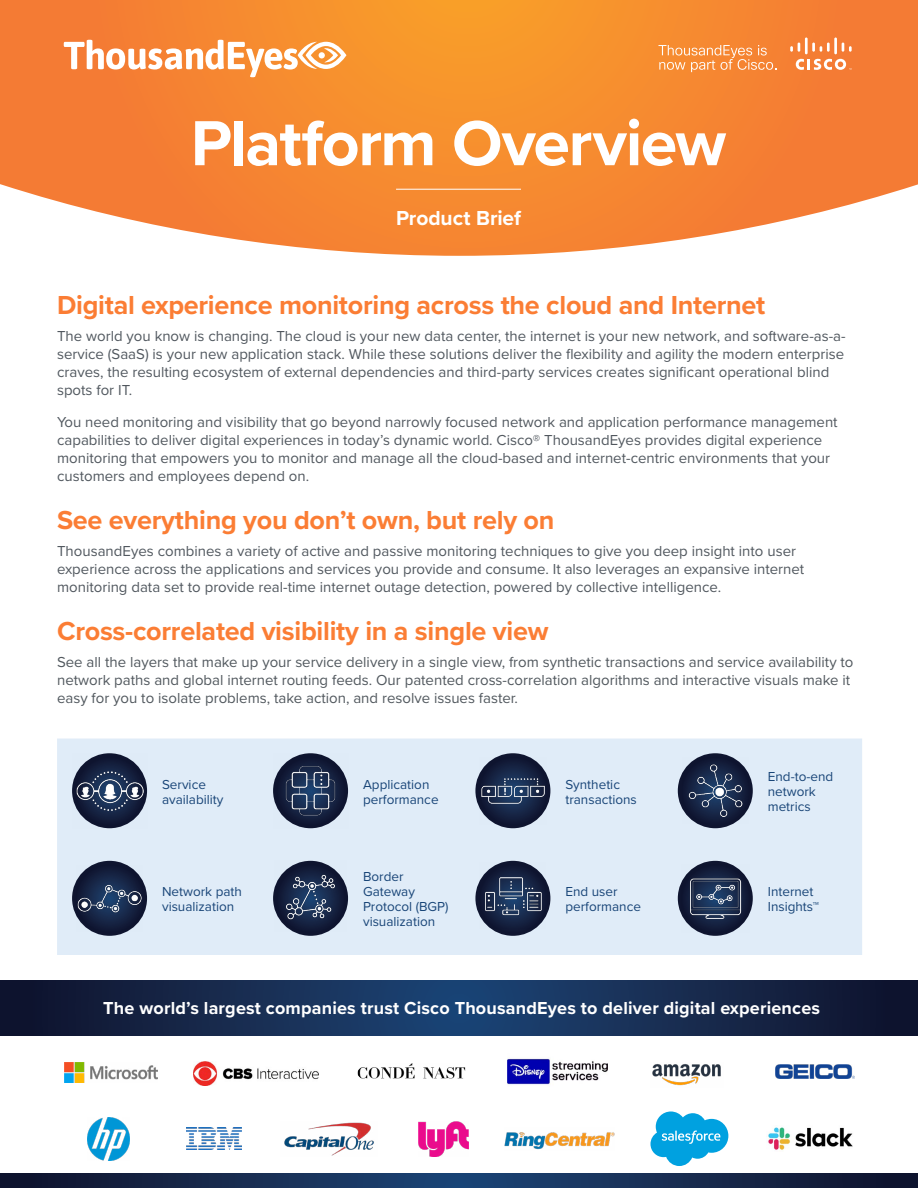
<style>
.page{position:relative;width:918px;height:1188px;background:#fff}
.page>*{position:absolute;margin:0;border:0;box-sizing:border-box;transform-origin:0 0}
.t1{font:700 66px "Proxima Nova";letter-spacing:-.02em;color:#fff}
.t2{font:700 27px "Proxima Nova";letter-spacing:-.01em;color:#fb7c32}
.t3{font:700 21px "Proxima Nova";letter-spacing:-.005em;color:#fff}
.t4{font:700 18px "Proxima Nova";letter-spacing:.01em;color:#fff}
.t5{font:15px/18px "Proxima Nova";color:#4f565d}
.t6{font:15px/18px "Proxima Nova";color:#4f565c}
.t7{font:13.5px/15px "Proxima Nova";color:#174477}
</style>
<div class="page">
<svg style="left:0;top:0;width:918px;height:256px;background:#f69245"></svg>
<div style="left:57px;top:739px;width:805px;height:216px;background:#e0ecf8"></div>
<img style="left:72px;top:753px;width:75px;height:75px">
<img style="left:273px;top:753px;width:75px;height:75px">
<svg style="left:475px;top:753px;width:75px;height:75px"></svg>
<img style="left:479px;top:757px;width:68px;height:68px">
<svg style="left:678px;top:753px;width:75px;height:75px"></svg>
<img style="left:682px;top:758px;width:66px;height:66px">
<svg style="left:72px;top:861px;width:75px;height:75px"></svg>
<img style="left:77px;top:865px;width:66px;height:66px">
<svg style="left:273px;top:861px;width:75px;height:75px"></svg>
<img style="left:275px;top:861px;width:72px;height:70px">
<svg style="left:475px;top:861px;width:75px;height:75px"></svg>
<img style="left:480px;top:862px;width:66px;height:66px">
<svg style="left:678px;top:861px;width:75px;height:75px"></svg>
<img style="left:682px;top:865px;width:67px;height:67px">
<hr style="left:396px;top:189px;width:125px;height:1px;background:#fff">
<svg style="left:0;top:1174px;width:918px;height:14px;background:#152a4f"></svg>
<svg style="left:0;top:980px;width:918px;height:56px;background:#152a4f"></svg>
<svg style="left:658px;top:45px;width:118px;height:27px;background:#f79b54"></svg>
<svg style="left:790px;top:43px;width:10px;height:9px"></svg>
<hr style="left:805px;top:37px;width:3px;height:17px;background:#fff">
<svg style="left:812px;top:43px;width:18px;height:9px"></svg>
<hr style="left:834px;top:37px;width:3px;height:17px;background:#fff">
<svg style="left:842px;top:43px;width:10px;height:9px"></svg>
<svg style="left:796px;top:59px;width:56px;height:11px"></svg>
<svg style="left:64px;top:40px;width:282px;height:37px"></svg>
<img style="left:419px;top:1121px;width:50px;height:35px">
<img style="left:186px;top:1128px;width:56px;height:22px">
<img style="left:193px;top:1061px;width:125px;height:24px">
<img style="left:87px;top:1117px;width:43px;height:43px">
<img style="left:64px;top:1062px;width:94px;height:20px">
<img style="left:357px;top:1063px;width:109px;height:16px">
<img style="left:507px;top:1058px;width:100px;height:27px">
<img style="left:505px;top:1132px;width:110px;height:18px">
<svg style="left:650px;top:1112px;width:78px;height:54px"></svg>
<img style="left:768px;top:1127px;width:85px;height:23px">
<img style="left:776px;top:1065px;width:79px;height:14px">
<img style="left:652px;top:1064px;width:69px;height:22px">
<img style="left:284px;top:1122px;width:90px;height:34px">
<h1 class="t1" style="left:191px;top:94px;width:537px">Platform Overview</h1>
<h3 class="t3" style="left:396px;top:203px;width:126px">Product Brief</h3>
<h2 class="t2" style="left:57px;top:285px;width:710px">Digital experience monitoring across the cloud and Internet</h2>
<p class="t5" style="left:57px;top:326px;width:790px">The world you know is changing. The cloud is your new data center, the internet is your new network, and software-as-a&shy;service (SaaS) is your new application stack. While these solutions deliver the flexibility and agility the modern enterprise craves, the resulting ecosystem of external dependencies and third-party services creates significant operational blind spots for IT.</p>
<p class="t5" style="left:57px;top:412px;width:782px">You need monitoring and visibility that go beyond narrowly focused network and application performance management capabilities to deliver digital experiences in today’s dynamic world. Cisco® ThousandEyes provides digital experience monitoring that empowers you to monitor and manage all the cloud-based and internet-centric environments that your customers and employees depend on.</p>
<h2 class="t2" style="left:57px;top:499px;width:499px">See everything you don’t own, but rely on</h2>
<p class="t5" style="left:57px;top:541px;width:749px">ThousandEyes combines a variety of active and passive monitoring techniques to give you deep insight into user experience across the applications and services you provide and consume. It also leverages an expansive internet monitoring data set to provide real-time internet outage detection, powered by collective intelligence.</p>
<h2 class="t2" style="left:57px;top:610px;width:493px">Cross-correlated visibility in a single view</h2>
<p class="t6" style="left:57px;top:652px;width:798px">See all the layers that make up your service delivery in a single view, from synthetic transactions and service availability to network paths and global internet routing feeds. Our patented cross-correlation algorithms and interactive visuals make it easy for you to isolate problems, take action, and resolve issues faster.</p>
<p class="t7" style="left:162px;top:776px;width:63px">Service availability</p>
<p class="t7" style="left:363px;top:776px;width:77px">Application performance</p>
<p class="t7" style="left:565px;top:776px;width:73px">Synthetic transactions</p>
<p class="t7" style="left:768px;top:769px;width:67px">End-to-end network metrics</p>
<p class="t7" style="left:162px;top:884px;width:81px">Network path visualization</p>
<p class="t7" style="left:363px;top:869px;width:87px">Border<br>Gateway<br>Protocol (BGP) visualization</p>
<p class="t7" style="left:565px;top:884px;width:77px">End user performance</p>
<p class="t7" style="left:768px;top:884px;width:53px">Internet<br>Insights™</p>
<p class="t4" style="left:103px;top:995px;width:718px">The world’s largest companies trust Cisco ThousandEyes to deliver digital experiences</p>
</div>
